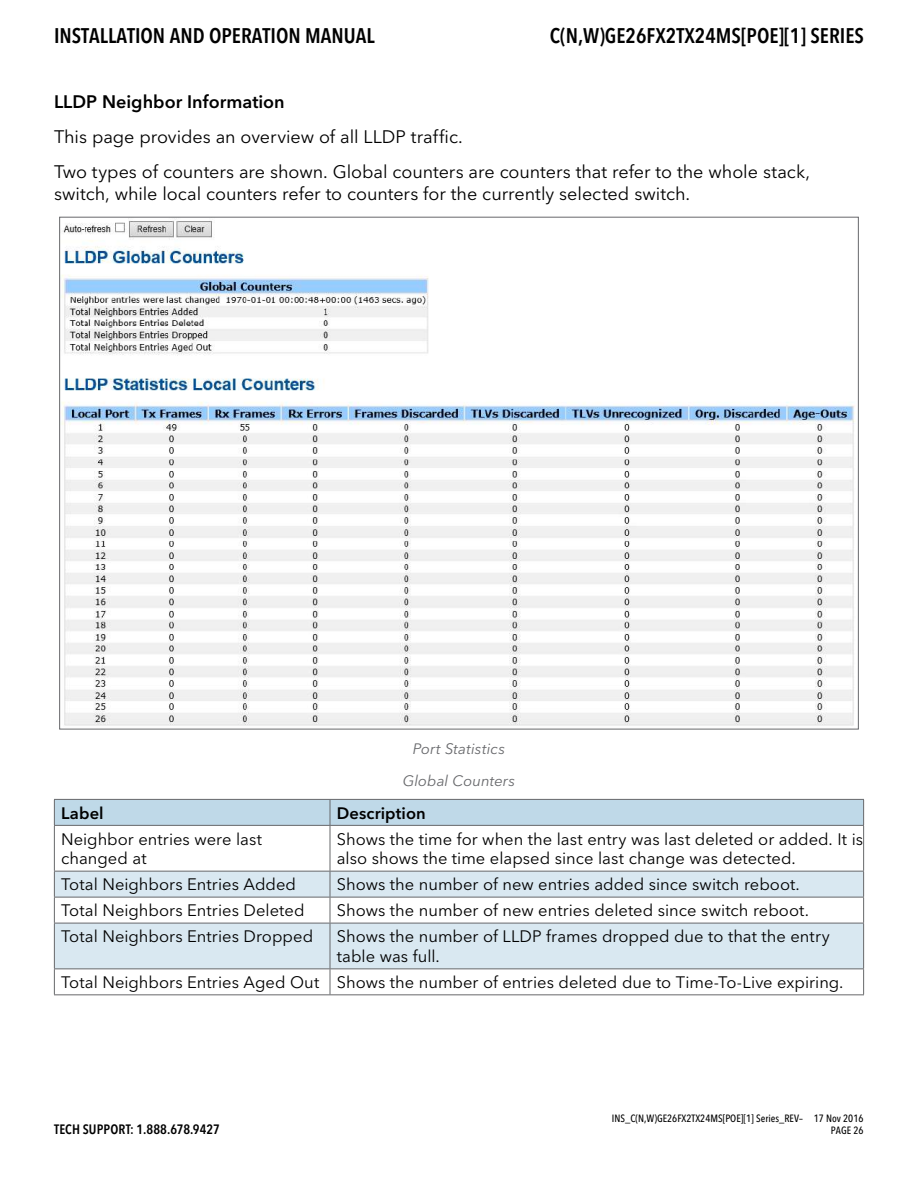
<style>
.page{position:relative;width:918px;height:1188px;background:#fff}
.page>*{position:absolute;margin:0;border:0;box-sizing:border-box;transform-origin:0 0}
.t1{font:600 condensed 21px "Avenir Next LT Pro";color:#000}
.t2{font:18px/35.1px "Avenir Next LT Pro";letter-spacing:-.005em;color:#000}
.t3{font:600 18px "Avenir Next LT Pro";color:#000}
.t4{font:16.5px/19.8px "Avenir Next LT Pro";color:#000}
.t5{font:600 16.5px "Avenir Next LT Pro";letter-spacing:.005em;color:#000}
.t6{font:italic 15px/31.5px "Avenir Next LT Pro";letter-spacing:.005em;color:#67686b;text-align:center}
.t7{font:600 condensed 13.5px "Avenir Next LT Pro";letter-spacing:.005em;color:#000}
.t8{font:500 condensed 10.5px/12px "Avenir Next LT Pro";color:#000;text-align:right}
</style>
<div class="page">
<img style="left:61px;top:220px;width:794px;height:506px">
<svg style="left:55px;top:872px;width:808px;height:96px;fill:#d9e8f1"></svg>
<hr style="left:54px;top:826px;width:1px;height:45px;background:#67686b">
<hr style="left:330px;top:826px;width:1px;height:45px;background:#67686b">
<hr style="left:863px;top:826px;width:1px;height:45px;background:#67686b">
<hr style="left:54px;top:871px;width:276px;height:1px;background:#67686b">
<hr style="left:330px;top:871px;width:534px;height:1px;background:#67686b">
<hr style="left:54px;top:897px;width:276px;height:1px;background:#67686b">
<svg style="left:54px;top:872px;width:1px;height:51px"></svg>
<hr style="left:330px;top:897px;width:534px;height:1px;background:#67686b">
<svg style="left:330px;top:872px;width:1px;height:51px"></svg>
<svg style="left:863px;top:872px;width:1px;height:51px"></svg>
<hr style="left:54px;top:923px;width:276px;height:1px;background:#67686b">
<hr style="left:54px;top:923px;width:1px;height:45px;background:#67686b">
<hr style="left:330px;top:923px;width:534px;height:1px;background:#67686b">
<hr style="left:330px;top:923px;width:1px;height:45px;background:#67686b">
<hr style="left:863px;top:923px;width:1px;height:45px;background:#67686b">
<hr style="left:54px;top:968px;width:276px;height:1px;background:#67686b">
<svg style="left:54px;top:969px;width:1px;height:25px"></svg>
<hr style="left:330px;top:968px;width:534px;height:1px;background:#67686b">
<svg style="left:330px;top:969px;width:1px;height:25px"></svg>
<svg style="left:863px;top:969px;width:1px;height:25px"></svg>
<hr style="left:54px;top:994px;width:276px;height:1px;background:#67686b">
<hr style="left:330px;top:994px;width:534px;height:1px;background:#67686b">
<svg style="left:54px;top:799px;width:810px;height:26px"></svg>
<hr style="left:54px;top:825px;width:276px;height:1px;background:#67686b">
<hr style="left:330px;top:825px;width:534px;height:1px;background:#67686b">
<p class="t1" style="left:54px;top:23px;width:322px">INSTALLATION AND OPERATION MANUAL</p>
<p class="t1" style="left:550px;top:23px;width:280px">C(N,W)GE26FX2TX24MS[POE][1] SERIES</p>
<p class="t3" style="left:54px;top:91px;width:232px">LLDP Neighbor Information</p>
<p class="t2" style="left:54px;top:119px;width:758px">This page provides an overview of all LLDP traffic.<br>Two types of counters are shown. Global counters are counters that refer to the whole stack,</p>
<p class="t2" style="left:54px;top:176px;width:638px">switch, while local counters refer to counters for the currently selected switch.</p>
<p class="t6" style="left:403px;top:733px;width:114px">Port Statistics<br>Global Counters</p>
<p class="t5" style="left:61px;top:803px;width:44px">Label</p>
<p class="t5" style="left:337px;top:803px;width:90px">Description</p>
<p class="t4" style="left:61px;top:829px;width:202px">Neighbor entries were last changed at</p>
<p class="t4" style="left:337px;top:829px;width:528px">Shows the time for when the last entry was last deleted or added. It is also shows the time elapsed since last change was detected.</p>
<p class="t4" style="left:61px;top:875px;width:237px">Total Neighbors Entries Added</p>
<p class="t4" style="left:337px;top:875px;width:465px">Shows the number of new entries added since switch reboot.</p>
<p class="t4" style="left:61px;top:901px;width:245px">Total Neighbors Entries Deleted</p>
<p class="t4" style="left:337px;top:901px;width:474px">Shows the number of new entries deleted since switch reboot.</p>
<p class="t4" style="left:61px;top:927px;width:254px">Total Neighbors Entries Dropped</p>
<p class="t4" style="left:337px;top:927px;width:495px">Shows the number of LLDP frames dropped due to that the entry table was full.</p>
<p class="t4" style="left:61px;top:972px;width:784px">Total Neighbors Entries Aged Out Shows the number of entries deleted due to Time-To-Live expiring.</p>
<p class="t7" style="left:54px;top:1121px;width:167px">TECH SUPPORT: 1.888.678.9427</p>
<p class="t8" style="left:612px;top:1112px;width:253px">INS_C(N,W)GE26FX2TX24MS[POE][1] Series_REV– 17 Nov 2016<br>PAGE 26</p>
</div>
